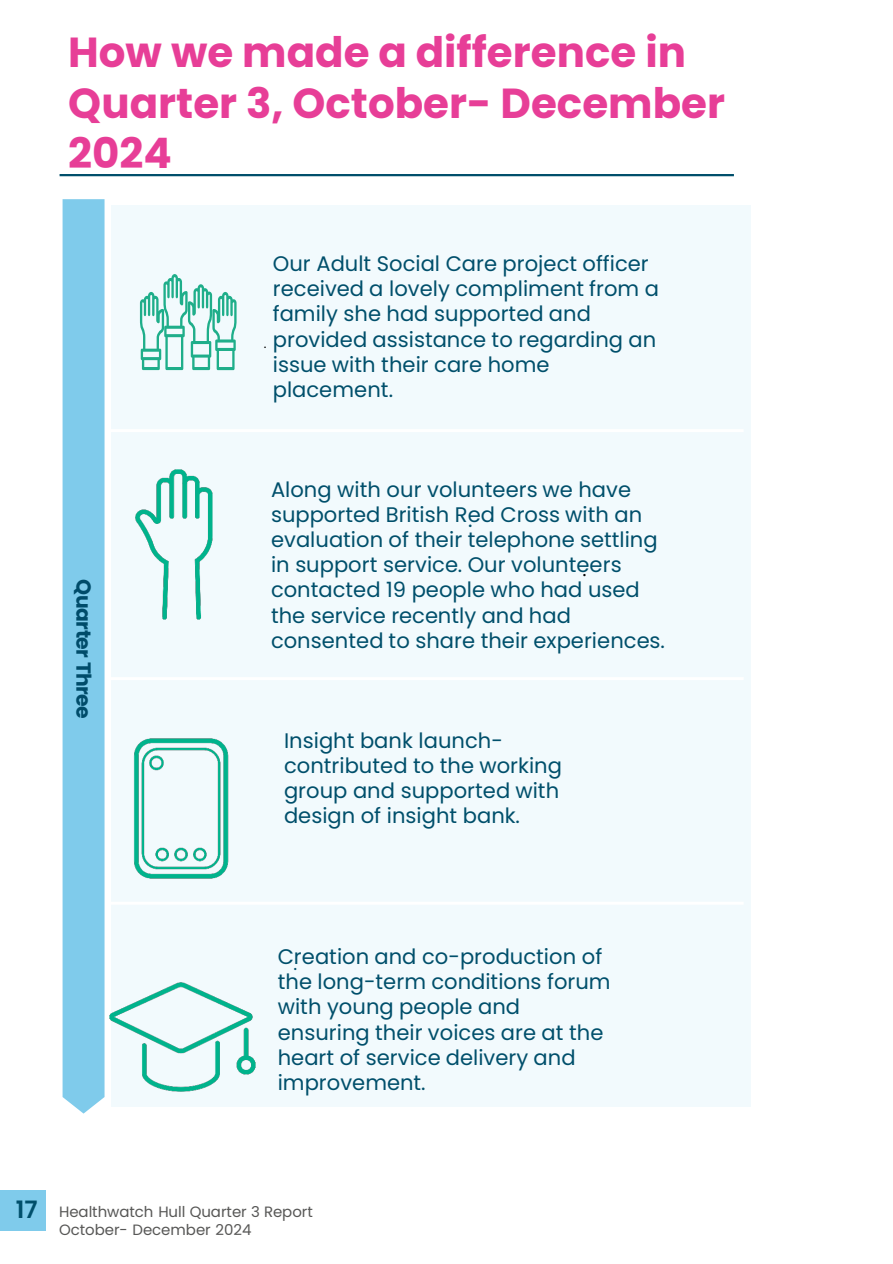
<style>
.page{position:relative;width:893px;height:1264px;background:#fff}
.page>*{position:absolute;margin:0;border:0;box-sizing:border-box;transform-origin:0 0}
.t1{font:700 42px/50.4px "Poppins";color:#e73e97}
.t2{font:600 24px "Poppins";color:#004f6b}
.t3{font:21px/25.2px "Poppins";color:#004f6b}
.t4{font:700 20.4px "Poppins";letter-spacing:-.025em;color:#004c6a}
.t5{font:18px "Poppins";color:#004f6b}
.t6{font:15px/18px "Poppins";letter-spacing:-.005em;color:#575756}
.t7{font:300 15px "Poppins";color:#000}
.t8{font:700 15px "Century Gothic";color:#000}
</style>
<div class="page">
<div style="left:0;top:1189px;width:45px;height:40px;background:#7fcbeb"></div>
<hr style="left:60px;top:174px;width:673px;height:2px;background:#004f6b">
<div style="left:63px;top:199px;width:41px;height:914px;background:#7fcbeb"></div>
<div style="left:111px;top:206px;width:639px;height:900px;background:#f2fafd"></div>
<hr style="left:106px;top:677px;width:637px;height:3px;background:#fff">
<hr style="left:106px;top:429px;width:637px;height:3px;background:#fff">
<hr style="left:106px;top:901px;width:637px;height:3px;background:#fff">
<svg style="left:140px;top:274px;width:96px;height:96px"></svg>
<img style="left:103px;top:469px;width:110px;height:150px">
<img style="left:109px;top:982px;width:149px;height:125px">
<img style="left:134px;top:738px;width:95px;height:141px">
<h2 class="t1" style="left:68px;top:27px;width:658px">How we made a difference in<br>Quarter 3, October- December<br>2024</h2>
<p class="t4" style="left:95px;top:579px;width:141px;rotate:90deg">Quarter Three</p>
<p class="t3" style="left:273px;top:251px;width:388px">Our Adult Social Care project officer received a lovely compliment from a family she had supported and provided assistance to regarding an issue with their care home placement.</p>
<p class="t7" style="left:264px;top:334px;width:4px">.</p>
<p class="t3" style="left:271px;top:476px;width:395px">Along with our volunteers we have supported British Red Cross with an evaluation of their telephone settling in support service. Our volunteers contacted 19 people who had used the service recently and had consented to share their experiences.</p>
<p class="t3" style="left:468px;top:507px;width:6px">.</p>
<p class="t8" style="left:582px;top:559px;width:6px">.</p>
<p class="t3" style="left:284px;top:727px;width:279px">Insight bank launch&shy;contributed to the working group and supported with design of insight bank.</p>
<p class="t3" style="left:278px;top:943px;width:334px">Creation and co-production of the long-term conditions forum with young people and ensuring their voices are at the heart of service delivery and improvement.</p>
<p class="t5" style="left:293px;top:952px;width:5px">.</p>
<p class="t2" style="left:16px;top:1195px;width:23px">17</p>
<p class="t6" style="left:59px;top:1201px;width:255px">Healthwatch Hull Quarter 3 Report<br>October- December 2024</p>
</div>
